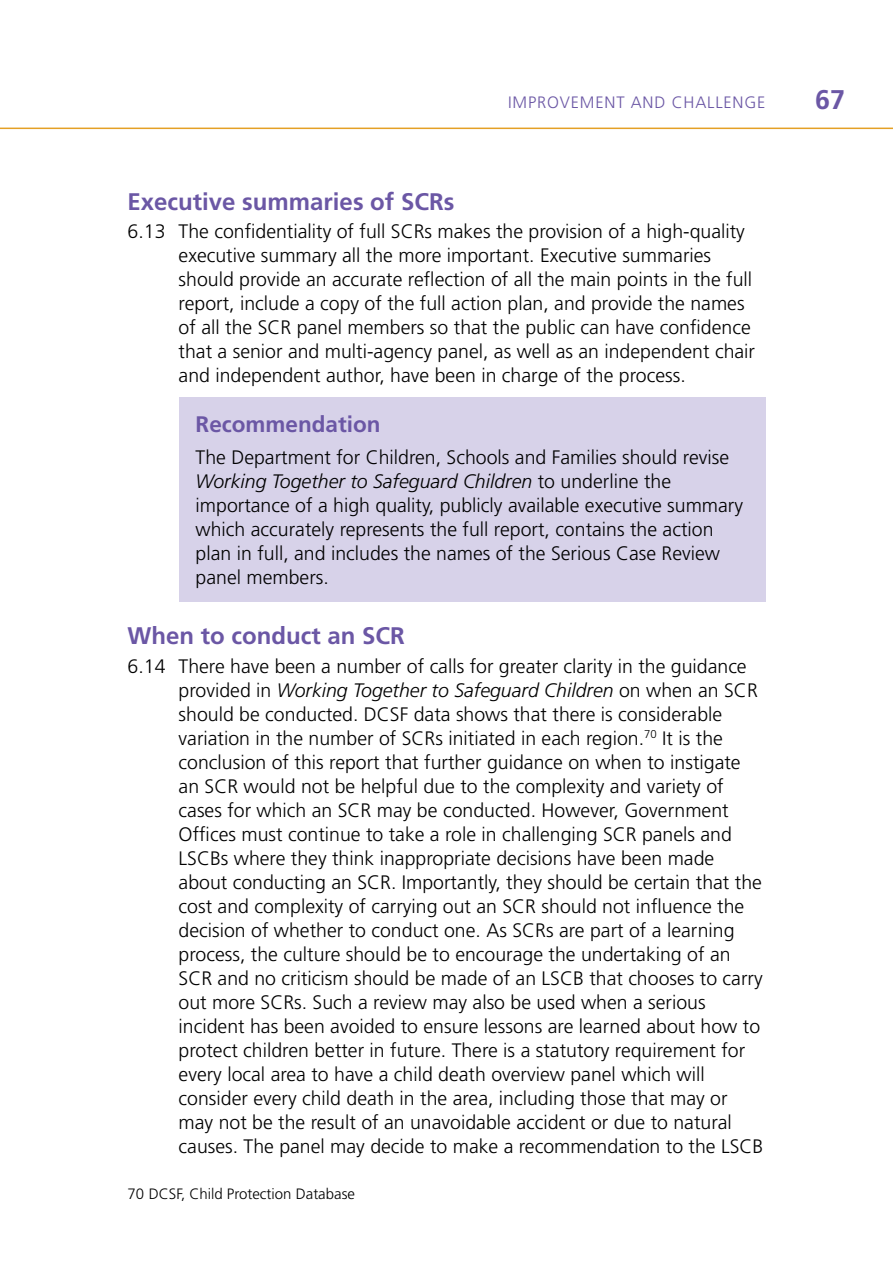
<style>
.page{position:relative;width:893px;height:1263px;background:#fff}
.page>*{position:absolute;margin:0;border:0;box-sizing:border-box;transform-origin:0 0}
.t1{font:700 27px "Frutiger";color:#6b57a5}
.t2{font:700 24px "Frutiger";color:#6b57a5}
.t3{font:700 22.5px "Frutiger";color:#6b57a5}
.t4{font:300 19.5px/24px "Frutiger";color:#000}
.t5{font:300 16.5px "Frutiger";color:#6b57a5}
.t6{font:300 15px "Frutiger";color:#000}
.s1{font-style:italic}
</style>
<div class="page">
<hr style="left:0;top:128px;width:893px;height:1px;background:#e4a025">
<div style="left:179px;top:397px;width:586px;height:204px;background:#d7d2e9"></div>
<p class="t5" style="left:508px;top:93px;width:17px">Improvement</p>
<p class="t5" style="left:631px;top:93px;width:13px">and</p>
<p class="t5" style="left:672px;top:93px;width:12px">challenge</p>
<h1 class="t1" style="left:815px;top:83px;width:32px">67</h1>
<p class="t2" style="left:128px;top:188px;width:328px">Executive summaries of SCRs</p>
<p class="t4" style="left:179px;top:219px;width:578px;text-indent:-51px">6.13 The confidentiality of full SCRs makes the provision of a high-quality executive summary all the more important. Executive summaries should provide an accurate reflection of all the main points in the full report, include a copy of the full action plan, and provide the names of all the SCR panel members so that the public can have confidence that a senior and multi-agency panel, as well as an independent chair and independent author, have been in charge of the process.</p>
<p class="t3" style="left:196px;top:411px;width:187px">Recommendation</p>
<p class="t4" style="left:196px;top:445px;width:549px">The Department for Children, Schools and Families should revise <span class="s1">Working Together to Safeguard Children</span> to underline the importance of a high quality, publicly available executive summary which accurately represents the full report, contains the action plan in full, and includes the names of the Serious Case Review panel members.</p>
<p class="t2" style="left:128px;top:622px;width:279px">When to conduct an SCR</p>
<p class="t4" style="left:179px;top:654px;width:586px;text-indent:-51px">6.14 There have been a number of calls for greater clarity in the guidance provided in <span class="s1">Working Together to Safeguard Children</span> on when an SCR should be conducted. DCSF data shows that there is considerable variation in the number of SCRs initiated in each region.<sup>70</sup> It is the conclusion of this report that further guidance on when to instigate an SCR would not be helpful due to the complexity and variety of cases for which an SCR may be conducted. However, Government Offices must continue to take a role in challenging SCR panels and LSCBs where they think inappropriate decisions have been made about conducting an SCR. Importantly, they should be certain that the cost and complexity of carrying out an SCR should not influence the decision of whether to conduct one. As SCRs are part of a learning process, the culture should be to encourage the undertaking of an SCR and no criticism should be made of an LSCB that chooses to carry out more SCRs. Such a review may also be used when a serious incident has been avoided to ensure lessons are learned about how to protect children better in future. There is a statutory requirement for every local area to have a child death overview panel which will consider every child death in the area, including those that may or may not be the result of an unavoidable accident or due to natural causes. The panel may decide to make a recommendation to the LSCB</p>
<p class="t6" style="left:128px;top:1185px;width:229px">70 DCSF, Child Protection Database</p>
</div>
